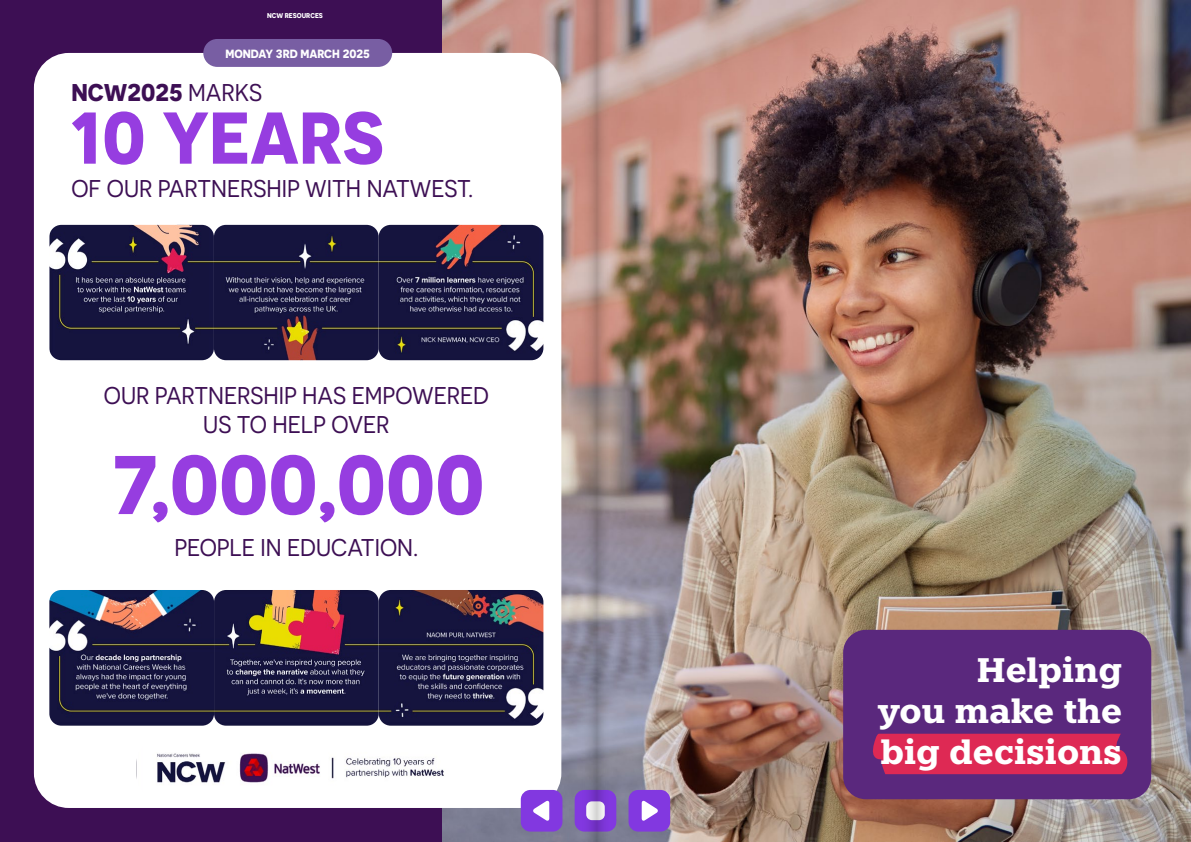
<style>
.page{position:relative;width:1191px;height:842px;background:#3d0f54}
.page>*{position:absolute;margin:0;border:0;box-sizing:border-box;transform-origin:0 0}
.t1{font:700 83px "Novecentosans";letter-spacing:.005em;color:#963de0}
.t2{font:700 73.1px "Novecentosans";color:#963de0}
.t3{font:700 34px "Knile";color:#fff}
.t4{font:24.2px/29.1px "Novecentosans";color:#3d0f54;text-align:center}
.t5{font:700 24.2px "Novecentosans";color:#3d0f54}
.t6{font:700 11.9px "Novecentosans";color:#fff}
.t7{font:700 7px "Novecentosans";color:#fff}
.s1{font-weight:400}
</style>
<div class="page">
<img style="left:442px;top:0;width:749px;height:842px">
<div style="left:843px;top:630px;width:308px;height:169px;background:#5a287d;border-radius:23px"></div>
<div style="left:872px;top:734px;width:256px;height:40px;background:#de2954"></div>
<div style="left:34px;top:53px;width:527px;height:755px;background:#fff;border-radius:35px"></div>
<div style="left:203px;top:39px;width:189px;height:28px;background:#785ea3;border-radius:14px"></div>
<img style="left:49px;top:225px;width:494px;height:135px">
<img style="left:49px;top:590px;width:494px;height:136px">
<img style="left:136px;top:753px;width:308px;height:30px">
<div style="left:521px;top:790px;width:41px;height:41px;background:#8238e0;border-radius:10px"></div>
<div style="left:574px;top:790px;width:42px;height:41px;background:#8238e0;border-radius:10px"></div>
<div style="left:628px;top:790px;width:42px;height:41px;background:#8238e0;border-radius:10px"></div>
<svg style="left:641px;top:800px;width:17px;height:21px"></svg>
<svg style="left:533px;top:800px;width:16px;height:21px"></svg>
<img style="left:581px;top:0;width:29px;height:841px">
<p class="t7" style="left:267px;top:11px;width:57px">NCW RESOURCES</p>
<p class="t6" style="left:225px;top:46px;width:146px">MONDAY 3RD MARCH 2025</p>
<p class="t5" style="left:71px;top:77px;width:192px">NCW2025 <span class="s1">MARKS</span></p>
<p class="t2" style="left:69px;top:93px;width:316px">10 YEARS</p>
<p class="t4" style="left:71px;top:174px;width:403px">OF OUR PARTNERSHIP WITH NATWEST.</p>
<p class="t4" style="left:104px;top:381px;width:386px">OUR PARTNERSHIP HAS EMPOWERED<br>US TO HELP OVER</p>
<p class="t1" style="left:111px;top:434px;width:375px">7,000,000</p>
<p class="t4" style="left:174px;top:533px;width:245px">PEOPLE IN EDUCATION.</p>
<p class="t3" style="left:976px;top:648px;width:147px">Helping</p>
<p class="t3" style="left:877px;top:689px;width:246px">you make the</p>
<p class="t3" style="left:880px;top:730px;width:243px">big decisions</p>
</div>
